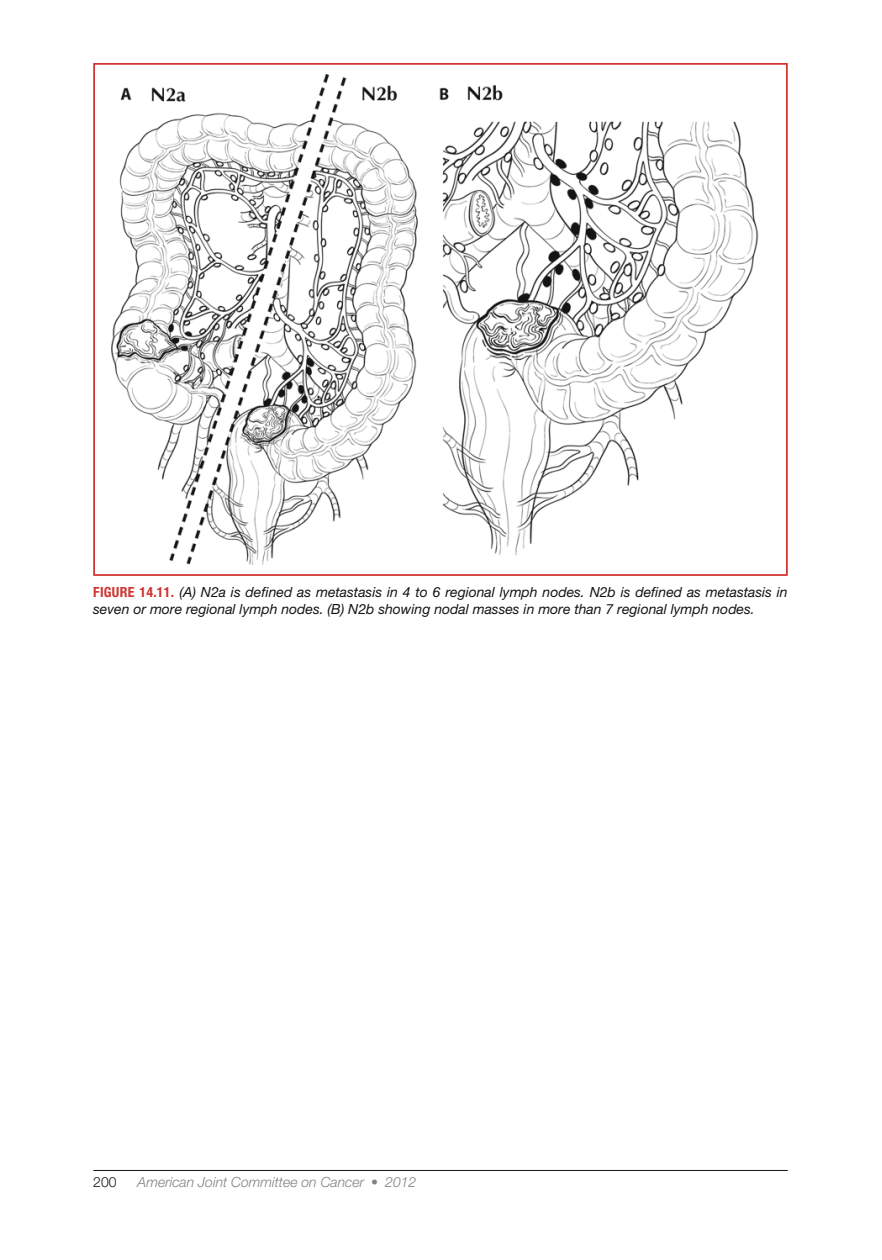
<style>
.page{position:relative;width:882px;height:1260px;background:#fff}
.page>*{position:absolute;margin:0;border:0;box-sizing:border-box;transform-origin:0 0}
.t1{font:italic 14px/17.5px "Helvetica Neue";color:#131413}
.t2{font:italic 300 14px "Helvetica Neue";color:#818181}
.t3{font:300 14px "Helvetica Neue";color:#131413}
.s1{font-weight:700;font-style:normal;font-stretch:condensed;color:#d03430}
</style>
<div class="page">
<hr style="left:93px;top:1170px;width:695px;height:1px;background:#131413">
<img style="left:111px;top:74px;width:648px;height:491px">
<div style="left:93px;top:63px;width:695px;height:513px;border:2px solid #d03430"></div>
<p class="t1" style="left:93px;top:585px;width:696px"><span class="s1">FIGURE 14.11.</span> (A) N2a is de fi ned as metastasis in 4 to 6 regional lymph nodes. N2b is de fi ned as metastasis in seven or more regional lymph nodes. (B) N2b showing nodal masses in more than 7 regional lymph nodes.</p>
<p class="t3" style="left:93px;top:1177px;width:25px">200</p>
<p class="t2" style="left:138px;top:1177px;width:280px">American Joint Committee on Cancer • 2012</p>
</div>
